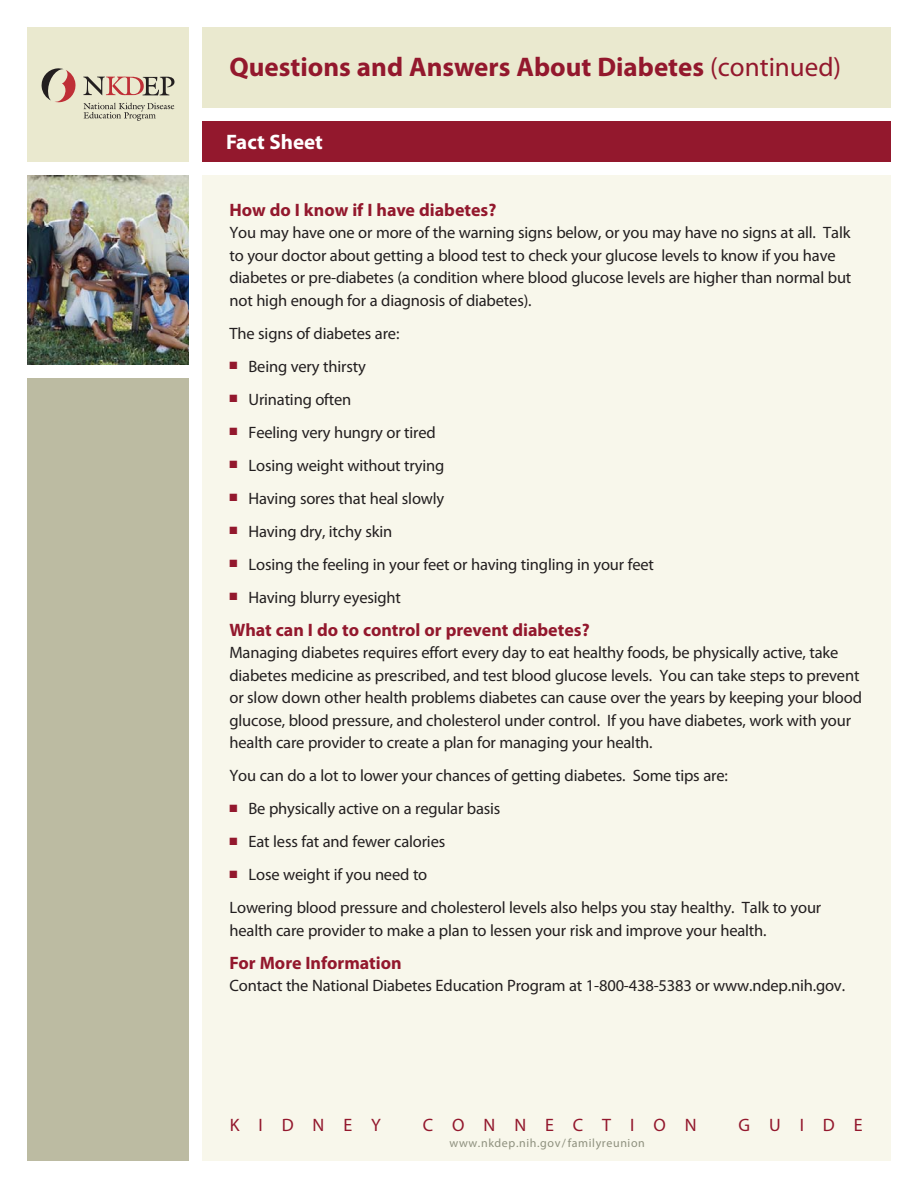
<style>
.page{position:relative;width:918px;height:1188px;background:#fff}
.page>*{position:absolute;margin:0;border:0;box-sizing:border-box;transform-origin:0 0}
.t1{font:700 27px "Myriad Pro";color:#93182d}
.t2{font:700 21px "Myriad Pro";color:#fff}
.t3{font:700 18px "Myriad Pro";color:#93182d}
.t4{font:18px "Myriad Pro";letter-spacing:1.05em;color:#93182d}
.t5{font:16.5px/22.5px "Myriad Pro";letter-spacing:-.01em;color:#231f20}
.t6{font:12px "Myriad Pro";letter-spacing:.05em;color:#8f917f}
.s1{font-weight:400}
</style>
<div class="page">
<div style="left:202px;top:176px;width:689px;height:985px;background:#f8f7eb"></div>
<div style="left:202px;top:27px;width:689px;height:81px;background:#eae9cf"></div>
<div style="left:27px;top:378px;width:162px;height:783px;background:#bcbba2"></div>
<div style="left:202px;top:122px;width:689px;height:40px;background:#93182d"></div>
<div style="left:27px;top:27px;width:162px;height:135px;background:#eae9cf"></div>
<svg style="left:42px;top:68px;width:34px;height:34px"></svg>
<svg style="left:83px;top:76px;width:92px;height:19px"></svg>
<svg style="left:84px;top:103px;width:90px;height:18px"></svg>
<img style="left:27px;top:176px;width:162px;height:188px">
<h2 class="t1" style="left:229px;top:57px;width:613px">Questions and Answers About Diabetes <span class="s1">(continued)</span></h2>
<p class="t2" style="left:226px;top:134px;width:98px">Fact Sheet</p>
<h4 class="t3" style="left:230px;top:203px;width:268px">How do I know if I have diabetes?</h4>
<p class="t5" style="left:230px;top:223px;width:623px">You may have one or more of the warning signs below, or you may have no signs at all. Talk to your doctor about getting a blood test to check your glucose levels to know if you have diabetes or pre-diabetes (a condition where blood glucose levels are higher than normal but not high enough for a diagnosis of diabetes).</p>
<p class="t5" style="left:230px;top:323px;width:171px">The signs of diabetes are:</p>
<p class="t5" style="left:230px;top:356px;width:138px"><sup>■</sup> Being very thirsty</p>
<p class="t5" style="left:230px;top:389px;width:123px"><sup>■</sup> Urinating often</p>
<p class="t5" style="left:230px;top:422px;width:208px"><sup>■</sup> Feeling very hungry or tired</p>
<p class="t5" style="left:230px;top:455px;width:216px"><sup>■</sup> Losing weight without trying</p>
<p class="t5" style="left:230px;top:488px;width:216px"><sup>■</sup> Having sores that heal slowly</p>
<p class="t5" style="left:230px;top:521px;width:164px"><sup>■</sup> Having dry, itchy skin</p>
<p class="t5" style="left:230px;top:554px;width:426px"><sup>■</sup> Losing the feeling in your feet or having tingling in your feet</p>
<p class="t5" style="left:230px;top:587px;width:173px"><sup>■</sup> Having blurry eyesight</p>
<h4 class="t3" style="left:230px;top:623px;width:362px">What can I do to control or prevent diabetes?</h4>
<p class="t5" style="left:230px;top:643px;width:634px">Managing diabetes requires effort every day to eat healthy foods, be physically active, take diabetes medicine as prescribed, and test blood glucose levels. You can take steps to prevent or slow down other health problems diabetes can cause over the years by keeping your blood glucose, blood pressure, and cholesterol under control. If you have diabetes, work with your health care provider to create a plan for managing your health.</p>
<p class="t5" style="left:230px;top:765px;width:500px">You can do a lot to lower your chances of getting diabetes. Some tips are:</p>
<p class="t5" style="left:230px;top:798px;width:272px"><sup>■</sup> Be physically active on a regular basis</p>
<p class="t5" style="left:230px;top:831px;width:217px"><sup>■</sup> Eat less fat and fewer calories</p>
<p class="t5" style="left:230px;top:864px;width:199px"><sup>■</sup> Lose weight if you need to</p>
<p class="t5" style="left:230px;top:897px;width:593px">Lowering blood pressure and cholesterol levels also helps you stay healthy. Talk to your health care provider to make a plan to lessen your risk and improve your health.</p>
<p class="t3" style="left:230px;top:956px;width:174px">For More Information</p>
<p class="t5" style="left:230px;top:975px;width:617px">Contact the National Diabetes Education Program at 1-800-438-5383 or www.ndep.nih.gov.</p>
<p class="t4" style="left:230px;top:1118px;width:153px">KIDNEY</p>
<p class="t4" style="left:423px;top:1118px;width:275px">CONNECTION</p>
<p class="t4" style="left:739px;top:1118px;width:126px">GUIDE</p>
<p class="t6" style="left:450px;top:1138px;width:197px">www.nkdep.nih.gov / familyreunion</p>
</div>
